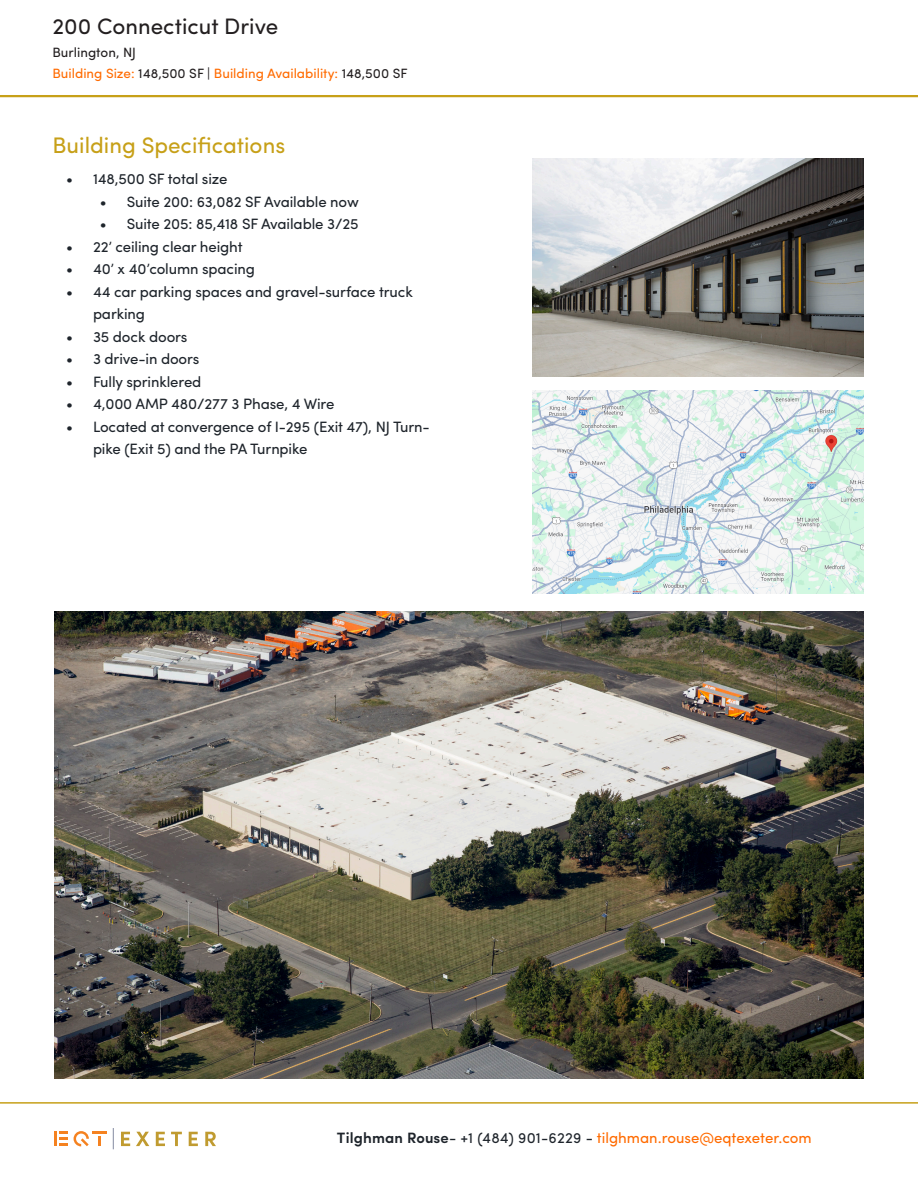
<style>
.page{position:relative;width:918px;height:1188px;background:#fff}
.page>*{position:absolute;margin:0;border:0;box-sizing:border-box;transform-origin:0 0}
.t1{font:22.5px "Sofia Pro";color:#c7a018}
.t2{font:22.35px "Sofia Pro";color:#231f20}
.t3{font:15px/22.5px "Sofia Pro";letter-spacing:-.01em;color:#1e242b}
.t4{font:15px "Sofia Pro";color:#ff6b00}
.t5{font:13.5px "Sofia Pro";color:#ff6b00}
.t6{font:13.5px "Sofia Pro";color:#231f20}
.s1{color:#231f20}
.s2{font-weight:600;color:#1e242b}
.s3{color:#1e242b}
</style>
<div class="page">
<hr style="left:93px;top:1131px;width:14px;height:3px;background:#f58220">
<svg style="left:59px;top:1131px;width:9px;height:15px"></svg>
<hr style="left:54px;top:1131px;width:3px;height:15px;background:#f58220">
<svg style="left:98px;top:1137px;width:3px;height:9px"></svg>
<svg style="left:74px;top:1131px;width:15px;height:15px"></svg>
<svg style="left:113px;top:1128px;width:1px;height:21px"></svg>
<svg style="left:121px;top:1132px;width:9px;height:14px"></svg>
<svg style="left:136px;top:1132px;width:13px;height:14px"></svg>
<svg style="left:156px;top:1132px;width:9px;height:14px"></svg>
<svg style="left:171px;top:1132px;width:11px;height:14px"></svg>
<svg style="left:189px;top:1132px;width:9px;height:14px"></svg>
<svg style="left:205px;top:1132px;width:11px;height:14px"></svg>
<hr style="left:0;top:95px;width:918px;height:2px;background:#c7a018">
<hr style="left:0;top:1102px;width:918px;height:2px;background:#c7a018">
<img style="left:54px;top:611px;width:810px;height:467px">
<img style="left:532px;top:391px;width:332px;height:203px">
<img style="left:532px;top:158px;width:332px;height:219px">
<p class="t2" style="left:52px;top:10px;width:227px">200 Connecticut Drive</p>
<p class="t6" style="left:52px;top:42px;width:85px">Burlington, NJ</p>
<p class="t5" style="left:52px;top:64px;width:357px">Building Size: <span class="s1">148,500 SF |</span> Building Availability: <span class="s1">148,500 SF</span></p>
<p class="t1" style="left:52px;top:128px;width:234px">Building Specifications</p>
<p class="t3" style="left:66px;top:167px;width:163px">• 148,500 SF total size</p>
<p class="t3" style="left:100px;top:189px;width:261px">• Suite 200: 63,082 SF Available now</p>
<p class="t3" style="left:100px;top:212px;width:260px">• Suite 205: 85,418 SF Available 3/25</p>
<p class="t3" style="left:66px;top:234px;width:178px">• 22’ ceiling clear height</p>
<p class="t3" style="left:66px;top:257px;width:191px">• 40’ x 40’column spacing</p>
<p class="t3" style="left:93px;top:279px;width:321px;text-indent:-27px">• 44 car parking spaces and gravel-surface truck parking</p>
<p class="t3" style="left:66px;top:324px;width:123px">• 35 dock doors</p>
<p class="t3" style="left:66px;top:347px;width:135px">• 3 drive-in doors</p>
<p class="t3" style="left:66px;top:369px;width:137px">• Fully sprinklered</p>
<p class="t3" style="left:66px;top:392px;width:270px">• 4,000 AMP 480/277 3 Phase, 4 Wire</p>
<p class="t3" style="left:93px;top:414px;width:338px;text-indent:-27px">• Located at convergence of I-295 (Exit 47), NJ Turn&shy;pike (Exit 5) and the PA Turnpike</p>
<p class="t4" style="left:337px;top:1127px;width:476px"><span class="s2">Tilghman Rouse</span><span class="s3">- +1 (484) 901-6229 -</span> tilghman.rouse@eqtexeter.com</p>
</div>
